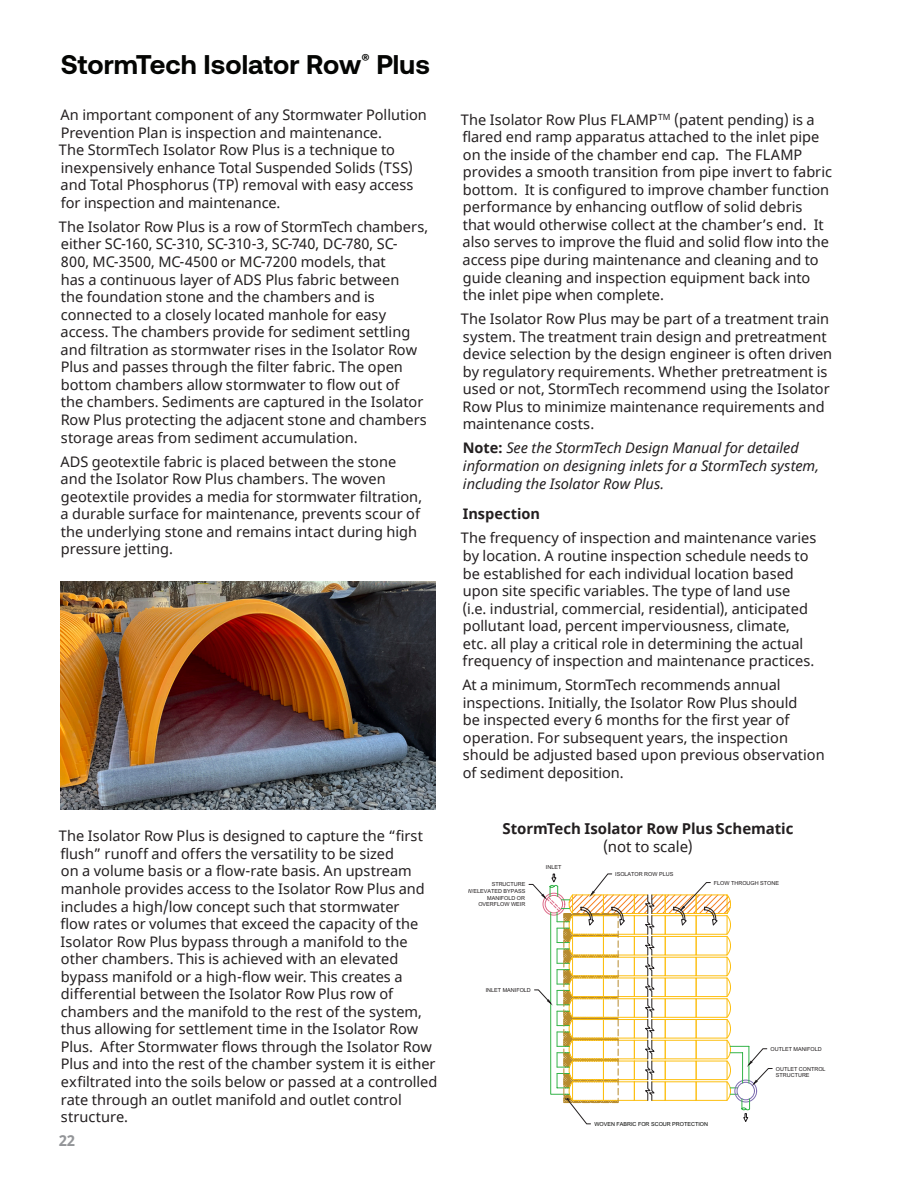
<style>
.page{position:relative;width:918px;height:1188px;background:#fff}
.page>*{position:absolute;margin:0;border:0;box-sizing:border-box;transform-origin:0 0}
.Heading{font:700 27px "Aeonik";color:#040503}
.t1{font:700 15px/18px "Noto Sans";letter-spacing:-.005em;color:#231f20;text-align:center}
.t2{font:700 15px "Noto Sans";color:#939598}
.Body{font:14.55px/17.5px "Noto Sans";color:#231f20}
.Body-2{font:italic 14.55px/17.5px "Noto Sans";letter-spacing:-.005em;color:#231f20}
.Subhead{font:700 14.55px "Noto Sans";color:#231f20}
.t3{font:5.55px/6.6px "Arial";color:#231f20;text-align:right}
.t4{font:5.55px "Arial";color:#040503}
.s1{font-weight:700;font-style:normal}
.s2{font-weight:400}
</style>
<div class="page">
<img style="left:61px;top:581px;width:374px;height:229px">
<svg style="left:529px;top:874px;width:243px;height:250px"></svg>
<p class="Heading" style="left:61px;top:49px;width:371px">StormTech Isolator Row<sup>®</sup> Plus</p>
<p class="Body" style="left:59px;top:107px;width:369px">An important component of any Stormwater Pollution Prevention Plan is inspection and maintenance.<br>The StormTech Isolator Row Plus is a technique to inexpensively enhance Total Suspended Solids (TSS) and Total Phosphorus (TP) removal with easy access for inspection and maintenance.</p>
<p class="Body" style="left:59px;top:218px;width:371px">The Isolator Row Plus is a row of StormTech chambers, either SC-160, SC-310, SC-310-3, SC-740, DC-780, SC-<br>800, MC-3500, MC-4500 or MC-7200 models, that<br>has a continuous layer of ADS Plus fabric between<br>the foundation stone and the chambers and is connected to a closely located manhole for easy access. The chambers provide for sediment settling and filtration as stormwater rises in the Isolator Row Plus and passes through the filter fabric. The open bottom chambers allow stormwater to flow out of<br>the chambers. Sediments are captured in the Isolator Row Plus protecting the adjacent stone and chambers storage areas from sediment accumulation.</p>
<p class="Body" style="left:60px;top:453px;width:363px">ADS geotextile fabric is placed between the stone and the Isolator Row Plus chambers. The woven geotextile provides a media for stormwater filtration, a durable surface for maintenance, prevents scour of the underlying stone and remains intact during high pressure jetting.</p>
<p class="Body" style="left:59px;top:828px;width:380px">The Isolator Row Plus is designed to capture the “first flush” runoff and offers the versatility to be sized<br>on a volume basis or a flow-rate basis. An upstream manhole provides access to the Isolator Row Plus and includes a high/low concept such that stormwater<br>flow rates or volumes that exceed the capacity of the Isolator Row Plus bypass through a manifold to the other chambers. This is achieved with an elevated bypass manifold or a high-flow weir. This creates a differential between the Isolator Row Plus row of chambers and the manifold to the rest of the system, thus allowing for settlement time in the Isolator Row Plus. After Stormwater flows through the Isolator Row Plus and into the rest of the chamber system it is either exfiltrated into the soils below or passed at a controlled rate through an outlet manifold and outlet control structure.</p>
<p class="t2" style="left:59px;top:1129px;width:18px">22</p>
<p class="Body" style="left:461px;top:111px;width:373px">The Isolator Row Plus FLAMP<sup>TM</sup> (patent pending) is a flared end ramp apparatus attached to the inlet pipe on the inside of the chamber end cap. The FLAMP provides a smooth transition from pipe invert to fabric bottom. It is configured to improve chamber function performance by enhancing outflow of solid debris<br>that would otherwise collect at the chamber’s end. It also serves to improve the fluid and solid flow into the access pipe during maintenance and cleaning and to guide cleaning and inspection equipment back into the inlet pipe when complete.</p>
<p class="Body" style="left:461px;top:311px;width:373px">The Isolator Row Plus may be part of a treatment train system. The treatment train design and pretreatment device selection by the design engineer is often driven by regulatory requirements. Whether pretreatment is used or not, StormTech recommend using the Isolator Row Plus to minimize maintenance requirements and maintenance costs.</p>
<p class="Body-2" style="left:463px;top:439px;width:358px"><span class="s1">Note:</span> See the StormTech Design Manual for detailed information on designing inlets for a StormTech system, including the Isolator Row Plus.</p>
<p class="Subhead" style="left:463px;top:504px;width:79px">Inspection</p>
<p class="Body" style="left:461px;top:530px;width:357px">The frequency of inspection and maintenance varies by location. A routine inspection schedule needs to be established for each individual location based upon site specific variables. The type of land use<br>(i.e. industrial, commercial, residential), anticipated pollutant load, percent imperviousness, climate,<br>etc. all play a critical role in determining the actual frequency of inspection and maintenance practices.</p>
<p class="Body" style="left:462px;top:677px;width:364px">At a minimum, StormTech recommends annual inspections. Initially, the Isolator Row Plus should<br>be inspected every 6 months for the first year of operation. For subsequent years, the inspection should be adjusted based upon previous observation of sediment deposition.</p>
<p class="t1" style="left:503px;top:820px;width:292px">StormTech Isolator Row Plus Schematic <span class="s2">(not to scale)</span></p>
<p class="t3" style="left:467px;top:881px;width:60px">STRUCTURE<br>W/ELEVATED BYPASS<br>MANIFOLD OR<br>OVERFLOW WEIR</p>
<p class="t3" style="left:546px;top:864px;width:17px">INLET</p>
<p class="t3" style="left:486px;top:987px;width:47px">INLET MANIFOLD</p>
<p class="t3" style="left:615px;top:871px;width:60px">ISOLATOR ROW PLUS</p>
<p class="t3" style="left:714px;top:879px;width:67px">FLOW THROUGH STONE</p>
<p class="t3" style="left:770px;top:1045px;width:53px">OUTLET MANIFOLD</p>
<p class="t3" style="left:776px;top:1065px;width:51px;text-align:left">OUTLET CONTROL<br>STRUCTURE</p>
<p class="t4" style="left:594px;top:1120px;width:115px">WOVEN FABRIC FOR SCOUR PROTECTION</p>
</div>
